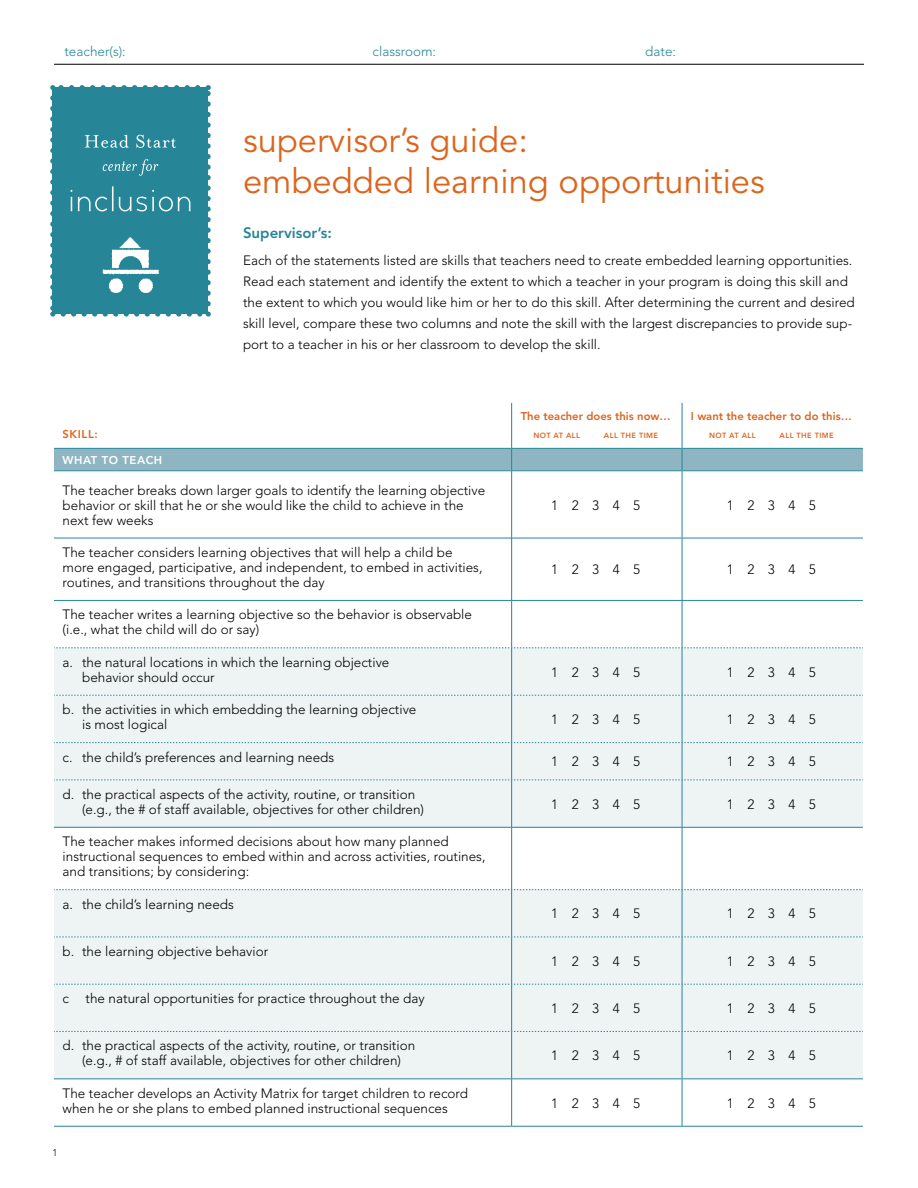
<style>
.page{position:relative;width:918px;height:1188px;background:#fff}
.page>*{position:absolute;margin:0;border:0;box-sizing:border-box;transform-origin:0 0}
.t1{font:34.5px/41.4px "Avenir";color:#dc651e}
.t2{font:800 15px "Avenir";color:#268698}
.t3{font:300 13.5px/15px "Avenir";color:#000}
.t4{font:300 13.5px "Avenir";color:#268698}
.t5{font:800 11.25px "Avenir";color:#dc651e}
.t6{font:800 11.25px "Avenir";letter-spacing:.05em;color:#fff}
.t7{font:300 9.75px "Avenir";color:#000}
.t8{font:800 7.5px "Avenir";letter-spacing:.05em;color:#dc651e}
</style>
<div class="page">
<svg style="left:54px;top:472px;width:809px;height:128px"></svg>
<svg style="left:54px;top:649px;width:809px;height:430px;background:#eef3f4"></svg>
<div style="left:54px;top:827px;width:458px;height:63px;background:#fff"></div>
<hr style="left:54px;top:471px;width:457px;height:1px;background:#268698">
<hr style="left:512px;top:471px;width:170px;height:1px;background:#268698">
<hr style="left:682px;top:471px;width:181px;height:1px;background:#268698">
<hr style="left:54px;top:538px;width:457px;height:1px;background:#268698">
<hr style="left:512px;top:538px;width:170px;height:1px;background:#268698">
<hr style="left:682px;top:538px;width:181px;height:1px;background:#268698">
<hr style="left:54px;top:827px;width:458px;height:1px;background:#268698">
<hr style="left:54px;top:1079px;width:457px;height:1px;background:#268698">
<hr style="left:512px;top:1079px;width:170px;height:1px;background:#268698">
<hr style="left:682px;top:1079px;width:181px;height:1px;background:#268698">
<hr style="left:54px;top:1126px;width:458px;height:1px;background:#268698">
<hr style="left:512px;top:1126px;width:170px;height:1px;background:#268698">
<hr style="left:682px;top:1126px;width:181px;height:1px;background:#268698">
<hr style="left:511px;top:403px;width:1px;height:45px;background:#268698">
<hr style="left:682px;top:403px;width:1px;height:45px;background:#268698">
<svg style="left:54px;top:448px;width:809px;height:23px;background:#89b2bf"></svg>
<hr style="left:511px;top:471px;width:1px;height:67px;background:#268698">
<hr style="left:682px;top:471px;width:1px;height:67px;background:#268698">
<hr style="left:511px;top:538px;width:1px;height:62px;background:#268698">
<hr style="left:682px;top:538px;width:1px;height:62px;background:#268698">
<hr style="left:511px;top:648px;width:1px;height:47px;background:#268698">
<hr style="left:682px;top:648px;width:1px;height:47px;background:#268698">
<hr style="left:511px;top:695px;width:1px;height:47px;background:#268698">
<hr style="left:682px;top:695px;width:1px;height:47px;background:#268698">
<hr style="left:511px;top:743px;width:1px;height:37px;background:#268698">
<hr style="left:682px;top:743px;width:1px;height:37px;background:#268698">
<hr style="left:511px;top:780px;width:1px;height:47px;background:#268698">
<hr style="left:682px;top:780px;width:1px;height:47px;background:#268698">
<hr style="left:511px;top:890px;width:1px;height:47px;background:#268698">
<hr style="left:682px;top:890px;width:1px;height:47px;background:#268698">
<hr style="left:511px;top:937px;width:1px;height:47px;background:#268698">
<hr style="left:682px;top:937px;width:1px;height:47px;background:#268698">
<hr style="left:511px;top:984px;width:1px;height:47px;background:#268698">
<hr style="left:682px;top:984px;width:1px;height:47px;background:#268698">
<hr style="left:511px;top:1032px;width:1px;height:47px;background:#268698">
<hr style="left:682px;top:1032px;width:1px;height:47px;background:#268698">
<hr style="left:511px;top:1079px;width:1px;height:47px;background:#268698">
<hr style="left:682px;top:1079px;width:1px;height:47px;background:#268698">
<hr style="left:54px;top:600px;width:458px;height:1px;background:#268698">
<hr style="left:512px;top:600px;width:170px;height:1px;background:#268698">
<hr style="left:682px;top:600px;width:181px;height:1px;background:#268698">
<hr style="left:511px;top:601px;width:1px;height:47px;background:#268698">
<hr style="left:682px;top:601px;width:1px;height:47px;background:#268698">
<hr style="left:511px;top:827px;width:1px;height:63px;background:#268698">
<hr style="left:512px;top:827px;width:170px;height:1px;background:#268698">
<hr style="left:682px;top:827px;width:181px;height:1px;background:#268698">
<hr style="left:682px;top:827px;width:1px;height:63px;background:#268698">
<svg style="left:54px;top:648px;width:809px;height:1px"></svg>
<svg style="left:54px;top:695px;width:809px;height:1px"></svg>
<svg style="left:54px;top:742px;width:809px;height:1px"></svg>
<svg style="left:54px;top:780px;width:809px;height:1px"></svg>
<svg style="left:54px;top:889px;width:809px;height:1px"></svg>
<svg style="left:54px;top:937px;width:809px;height:1px"></svg>
<svg style="left:54px;top:984px;width:809px;height:1px"></svg>
<svg style="left:54px;top:1031px;width:809px;height:1px"></svg>
<hr style="left:54px;top:64px;width:810px;height:1px;background:#000">
<div style="left:53px;top:88px;width:155px;height:226px;background:#268698"></div>
<svg style="left:53px;top:85px;width:145px;height:3px"></svg>
<svg style="left:206px;top:85px;width:5px;height:219px"></svg>
<svg style="left:63px;top:311px;width:146px;height:6px"></svg>
<svg style="left:50px;top:98px;width:5px;height:219px"></svg>
<img style="left:102px;top:269px;width:57px;height:24px">
<img style="left:108px;top:249px;width:45px;height:21px">
<img style="left:118px;top:237px;width:25px;height:13px">
<svg style="left:102px;top:159px;width:56px;height:17px"></svg>
<svg style="left:85px;top:135px;width:91px;height:13px"></svg>
<svg style="left:71px;top:186px;width:119px;height:25px"></svg>
<p class="t4" style="left:65px;top:44px;width:63px">teacher(s):</p>
<p class="t4" style="left:373px;top:44px;width:65px">classroom:</p>
<p class="t4" style="left:645px;top:44px;width:32px">date:</p>
<h1 class="t1" style="left:243px;top:120px;width:523px">supervisor’s guide:<br>embedded learning opportunities</h1>
<p class="t5" style="left:63px;top:427px;width:37px">Skill:</p>
<p class="t2" style="left:243px;top:224px;width:90px">Supervisor’s:</p>
<p class="t3" style="left:243px;top:249px;width:613px;line-height:21px">Each of the statements listed are skills that teachers need to create embedded learning opportunities.<br>Read each statement and identify the extent to which a teacher in your program is doing this skill and the extent to which you would like him or her to do this skill. After determining the current and desired skill level, compare these two columns and note the skill with the largest discrepancies to provide sup&shy;port to a teacher in his or her classroom to develop the skill.</p>
<p class="t5" style="left:521px;top:409px;width:151px">The teacher does this now…</p>
<p class="t8" style="left:533px;top:431px;width:56px">Not at all A</p>
<p class="t8" style="left:610px;top:431px;width:50px">ll the time</p>
<p class="t5" style="left:691px;top:409px;width:163px">I want the teacher to do this…</p>
<p class="t8" style="left:709px;top:431px;width:56px">Not at all A</p>
<p class="t8" style="left:785px;top:431px;width:50px">ll the time</p>
<p class="t6" style="left:63px;top:453px;width:101px">What to Teach</p>
<p class="t3" style="left:63px;top:482px;width:424px">The teacher breaks down larger goals to identify the learning objective behavior or skill that he or she would like the child to achieve in the next few weeks</p>
<p class="t3" style="left:63px;top:545px;width:421px">The teacher considers learning objectives that will help a child be more engaged, participative, and independent, to embed in activities, routines, and transitions throughout the day</p>
<p class="t3" style="left:551px;top:497px;width:91px">12345</p>
<p class="t3" style="left:727px;top:497px;width:91px">12345</p>
<p class="t3" style="left:551px;top:562px;width:91px">12345</p>
<p class="t3" style="left:727px;top:562px;width:91px">12345</p>
<p class="t3" style="left:63px;top:607px;width:411px">The teacher writes a learning objective so the behavior is observable (i.e., what the child will do or say)</p>
<p class="t3" style="left:82px;top:655px;width:309px;text-indent:-19px">a. the natural locations in which the learning objective behavior should occur</p>
<p class="t3" style="left:551px;top:664px;width:91px">12345</p>
<p class="t3" style="left:727px;top:664px;width:91px">12345</p>
<p class="t3" style="left:82px;top:702px;width:336px;text-indent:-19px">b. the activities in which embedding the learning objective is most logical</p>
<p class="t3" style="left:551px;top:712px;width:91px">12345</p>
<p class="t3" style="left:727px;top:712px;width:91px">12345</p>
<p class="t3" style="left:63px;top:749px;width:273px">c. the child’s preferences and learning needs</p>
<p class="t3" style="left:551px;top:754px;width:91px">12345</p>
<p class="t3" style="left:727px;top:754px;width:91px">12345</p>
<p class="t3" style="left:82px;top:787px;width:343px;text-indent:-19px">d. the practical aspects of the activity, routine, or transition (e.g., the # of staff available, objectives for other children)</p>
<p class="t3" style="left:551px;top:797px;width:91px">12345</p>
<p class="t3" style="left:727px;top:797px;width:91px">12345</p>
<p class="t3" style="left:63px;top:834px;width:424px">The teacher makes informed decisions about how many planned instructional sequences to embed within and across activities, routines, and transitions; by considering:</p>
<p class="t3" style="left:63px;top:896px;width:173px">a. the child’s learning needs</p>
<p class="t3" style="left:551px;top:906px;width:91px">12345</p>
<p class="t3" style="left:727px;top:906px;width:91px">12345</p>
<p class="t3" style="left:63px;top:944px;width:207px">b. the learning objective behavior</p>
<p class="t3" style="left:551px;top:954px;width:91px">12345</p>
<p class="t3" style="left:727px;top:954px;width:91px">12345</p>
<p class="t3" style="left:63px;top:991px;width:364px">c the natural opportunities for practice throughout the day</p>
<p class="t3" style="left:551px;top:1001px;width:91px">12345</p>
<p class="t3" style="left:727px;top:1001px;width:91px">12345</p>
<p class="t3" style="left:63px;top:1038px;width:354px;text-align:center">d. the practical aspects of the activity, routine, or transition (e.g., # of staff available, objectives for other children)</p>
<p class="t3" style="left:551px;top:1048px;width:91px">12345</p>
<p class="t3" style="left:727px;top:1048px;width:91px">12345</p>
<p class="t3" style="left:63px;top:1086px;width:407px">The teacher develops an Activity Matrix for target children to record when he or she plans to embed planned instructional sequences</p>
<p class="t3" style="left:551px;top:1095px;width:91px">12345</p>
<p class="t3" style="left:727px;top:1095px;width:91px">12345</p>
<p class="t7" style="left:53px;top:1147px;width:7px">1</p>
</div>
